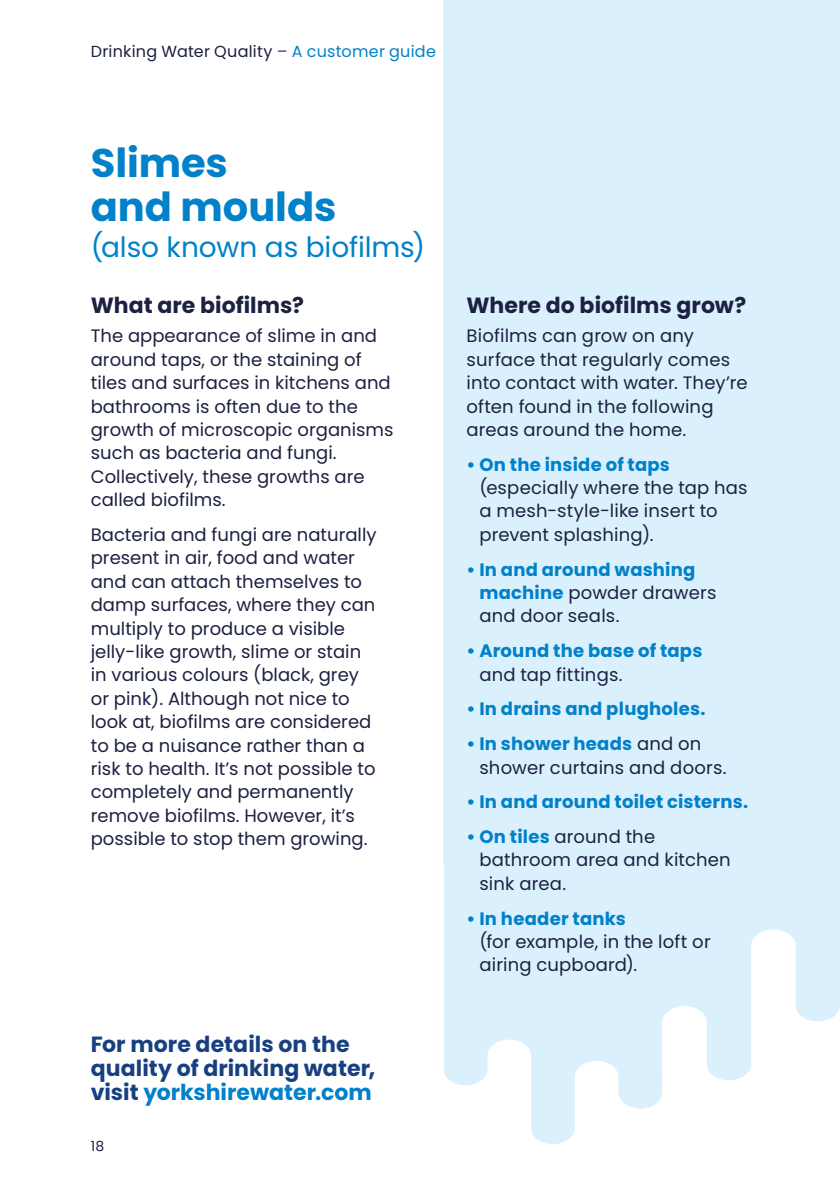
<style>
.page{position:relative;width:840px;height:1191px;background:#fff}
.page>*{position:absolute;margin:0;border:0;box-sizing:border-box;transform-origin:0 0}
.t1{font:700 40px/44px "Poppins";color:#0081c9}
.t2{font:28px "Poppins";letter-spacing:-.005em;color:#0081c9}
.t3{font:700 22px/24px "Poppins";letter-spacing:.005em;color:#184080}
.t4{font:700 22px "Poppins";color:#1c2141}
.t5{font:18px/23.4px "Poppins";color:#1c2141}
.t6{font:700 18px/23.4px "Poppins";letter-spacing:.01em;color:#0081c9}
.t7{font:16px "Poppins";letter-spacing:.015em;color:#1c2141}
.t8{font:14px "Poppins";color:#1c2141}
.s1{color:#184080}
.s2{color:#0081c9}
.s3{font-weight:400;color:#1c2141}
.s4{font-weight:700;color:#0081c9}
</style>
<div class="page">
<div style="left:443px;top:0;width:396px;height:862px;background:#dbf0fd"></div>
<svg style="left:443px;top:862px;width:218px;height:282px;fill:#dbf0fd"></svg>
<svg style="left:617px;top:862px;width:222px;height:218px;fill:#dbf0fd"></svg>
<p class="t7" style="left:91px;top:42px;width:346px">Drinking Water Quality <span class="s1">–</span> <span class="s2">A customer guide</span></p>
<h1 class="t1" style="left:91px;top:141px;width:247px">Slimes<br>and moulds</h1>
<h2 class="t2" style="left:91px;top:231px;width:336px">(also known as biofilms)</h2>
<p class="t4" style="left:91px;top:293px;width:214px">What are biofilms?</p>
<p class="t5" style="left:91px;top:324px;width:304px">The appearance of slime in and around taps, or the staining of tiles and surfaces in kitchens and bathrooms is often due to the growth of microscopic organisms such as bacteria and fungi.<br>Collectively, these growths are called biofilms.</p>
<p class="t5" style="left:91px;top:523px;width:287px">Bacteria and fungi are naturally present in air, food and water and can attach themselves to damp surfaces, where they can multiply to produce a visible jelly-like growth, slime or stain in various colours (black, grey or pink). Although not nice to look at, biofilms are considered to be a nuisance rather than a risk to health. It’s not possible to completely and permanently remove biofilms. However, it’s possible to stop them growing.</p>
<p class="t3" style="left:91px;top:1032px;width:286px">For more details on the quality of drinking water, visit <span class="s2">yorkshirewater.com</span></p>
<p class="t8" style="left:91px;top:1138px;width:15px">18</p>
<p class="t4" style="left:466px;top:293px;width:281px">Where do biofilms grow?</p>
<p class="t5" style="left:466px;top:324px;width:282px">Biofilms can grow on any surface that regularly comes into contact with water. They’re often found in the following areas around the home.</p>
<p class="t6" style="left:466px;top:453px;width:205px">• On the inside of taps</p>
<p class="t5" style="left:479px;top:476px;width:269px">(especially where the tap has a mesh-style-like insert to prevent splashing).</p>
<p class="t6" style="left:479px;top:558px;width:238px;text-indent:-13px">• In and around washing machine <span class="s3">powder drawers and door seals.</span></p>
<p class="t6" style="left:466px;top:639px;width:237px">• Around the base of taps</p>
<p class="t5" style="left:479px;top:662px;width:145px">and tap fittings.</p>
<p class="t6" style="left:466px;top:697px;width:240px">• In drains and plugholes.</p>
<p class="t5" style="left:479px;top:732px;width:248px;text-indent:-13px"><span class="s4">• In shower heads</span> and on shower curtains and doors.</p>
<p class="t6" style="left:466px;top:790px;width:283px">• In and around toilet cisterns.</p>
<p class="t5" style="left:479px;top:825px;width:253px;text-indent:-13px"><span class="s4">• On tiles</span> around the bathroom area and kitchen sink area.</p>
<p class="t6" style="left:466px;top:906px;width:161px">• In header tanks</p>
<p class="t5" style="left:479px;top:930px;width:233px">(for example, in the loft or airing cupboard).</p>
</div>
